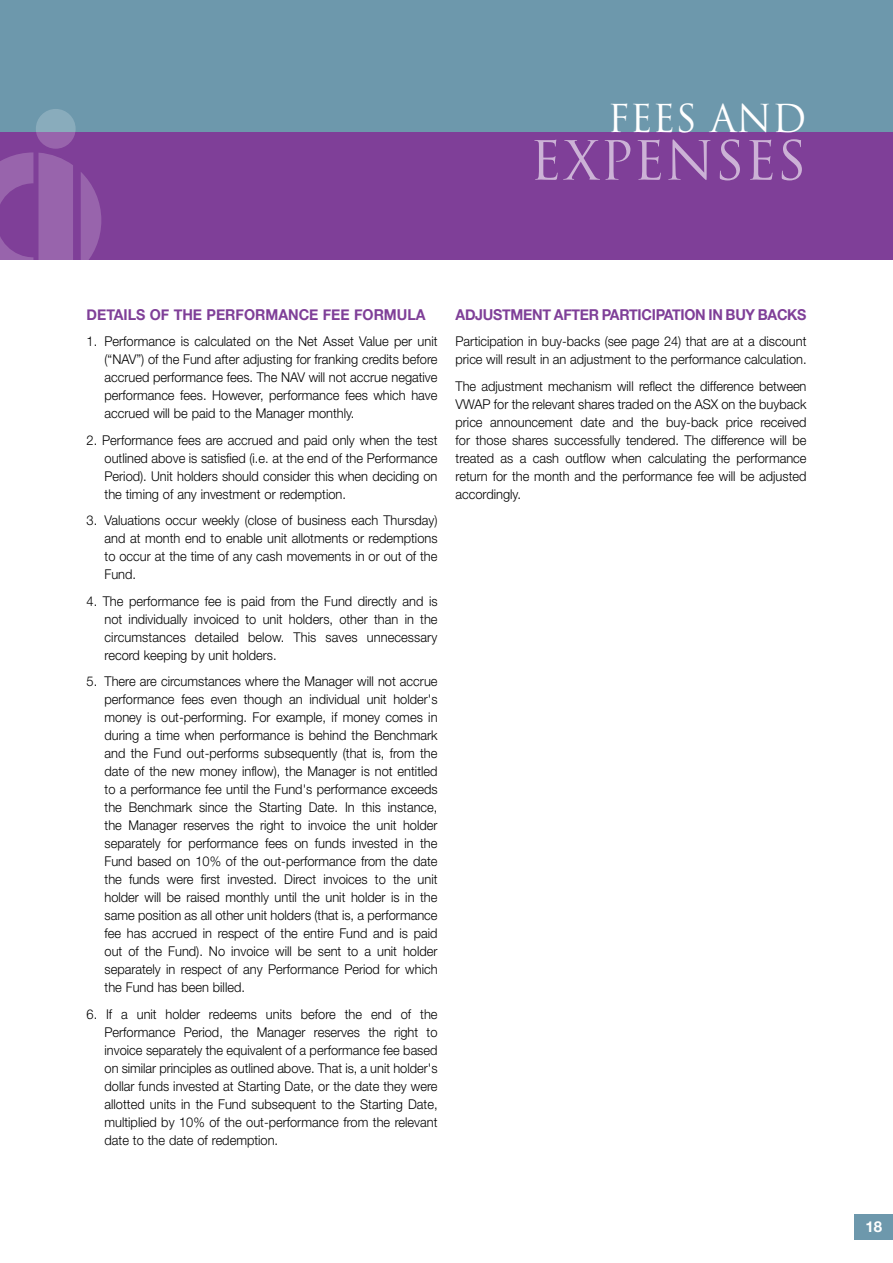
<style>
.page{position:relative;width:893px;height:1263px;background:#fff}
.page>*{position:absolute;margin:0;border:0;box-sizing:border-box;transform-origin:0 0}
.t1{font:52.5px "Trajan";color:#ccb2d6}
.t2{font:37.5px "Trajan";color:#fff}
.t3{font:700 15px "Helvetica Neue";letter-spacing:-.02em;color:#7f3f98;scale:.95 1}
.t4{font:700 15px "Helvetica Neue";color:#7f3f98;scale:.95 1}
.t5{font:700 15px "Helvetica Neue";color:#fff}
.t6{font:300 13.5px/18px "Helvetica Neue";color:#000;text-align:justify;scale:.95 1}
</style>
<div class="page">
<div style="left:855px;top:1214px;width:38px;height:25px;background:#6d98ac"></div>
<div style="left:0;top:132px;width:893px;height:127px;background:#7f3f98"></div>
<div style="left:0;top:0;width:893px;height:132px;background:#6d98ac"></div>
<div style="left:39px;top:153px;width:34px;height:106px;background:#9864ac"></div>
<svg style="left:36px;top:109px;width:40px;height:40px"></svg>
<svg style="left:0;top:152px;width:33px;height:107px"></svg>
<svg style="left:81px;top:172px;width:20px;height:87px"></svg>
<h2 class="t2" style="left:607px;top:95px;width:200px">FEES AND</h2>
<h1 class="t1" style="left:530px;top:129px;width:278px">EXPENSES</h1>
<p class="t4" style="left:87px;top:302px;width:358px">DETAILS OF THE PERFORMANCE FEE FORMULA</p>
<p class="t6" style="left:105px;top:332px;width:352px;text-indent:-18px">1. Performance is calculated on the Net Asset Value per unit (“NAV”) of the Fund after adjusting for franking credits before accrued performance fees. The NAV will not accrue negative performance fees. However, performance fees which have accrued will be paid to the Manager monthly.</p>
<p class="t6" style="left:105px;top:430px;width:352px;text-indent:-18px">2. Performance fees are accrued and paid only when the test outlined above is satisfied (i.e. at the end of the Performance Period). Unit holders should consider this when deciding on the timing of any investment or redemption.</p>
<p class="t6" style="left:105px;top:511px;width:352px;text-indent:-18px">3. Valuations occur weekly (close of business each Thursday) and at month end to enable unit allotments or redemptions to occur at the time of any cash movements in or out of the Fund.</p>
<p class="t6" style="left:105px;top:591px;width:352px;text-indent:-18px">4. The performance fee is paid from the Fund directly and is not individually invoiced to unit holders, other than in the circumstances detailed below. This saves unnecessary record keeping by unit holders.</p>
<p class="t6" style="left:105px;top:672px;width:352px;text-indent:-18px">5. There are circumstances where the Manager will not accrue performance fees even though an individual unit holder's money is out-performing. For example, if money comes in during a time when performance is behind the Benchmark and the Fund out-performs subsequently (that is, from the date of the new money inflow), the Manager is not entitled to a performance fee until the Fund's performance exceeds the Benchmark since the Starting Date. In this instance, the Manager reserves the right to invoice the unit holder separately for performance fees on funds invested in the Fund based on 10% of the out-performance from the date the funds were first invested. Direct invoices to the unit holder will be raised monthly until the unit holder is in the same position as all other unit holders (that is, a performance fee has accrued in respect of the entire Fund and is paid out of the Fund). No invoice will be sent to a unit holder separately in respect of any Performance Period for which the Fund has been billed.</p>
<p class="t6" style="left:105px;top:1004px;width:352px;text-indent:-18px">6. If a unit holder redeems units before the end of the Performance Period, the Manager reserves the right to invoice separately the equivalent of a performance fee based on similar principles as outlined above. That is, a unit holder's dollar funds invested at Starting Date, or the date they were allotted units in the Fund subsequent to the Starting Date, multiplied by 10% of the out-performance from the relevant date to the date of redemption.</p>
<p class="t3" style="left:456px;top:302px;width:371px">ADJUSTMENT AFTER PARTICIPATION IN BUY BACKS</p>
<p class="t6" style="left:456px;top:332px;width:371px">Participation in buy-backs (see page 24) that are at a discount price will result in an adjustment to the performance calculation.</p>
<p class="t6" style="left:456px;top:376px;width:371px">The adjustment mechanism will reflect the difference between VWAP for the relevant shares traded on the ASX on the buyback price announcement date and the buy-back price received for those shares successfully tendered. The difference will be treated as a cash outflow when calculating the performance return for the month and the performance fee will be adjusted accordingly.</p>
<p class="t5" style="left:865px;top:1214px;width:18px">18</p>
</div>
